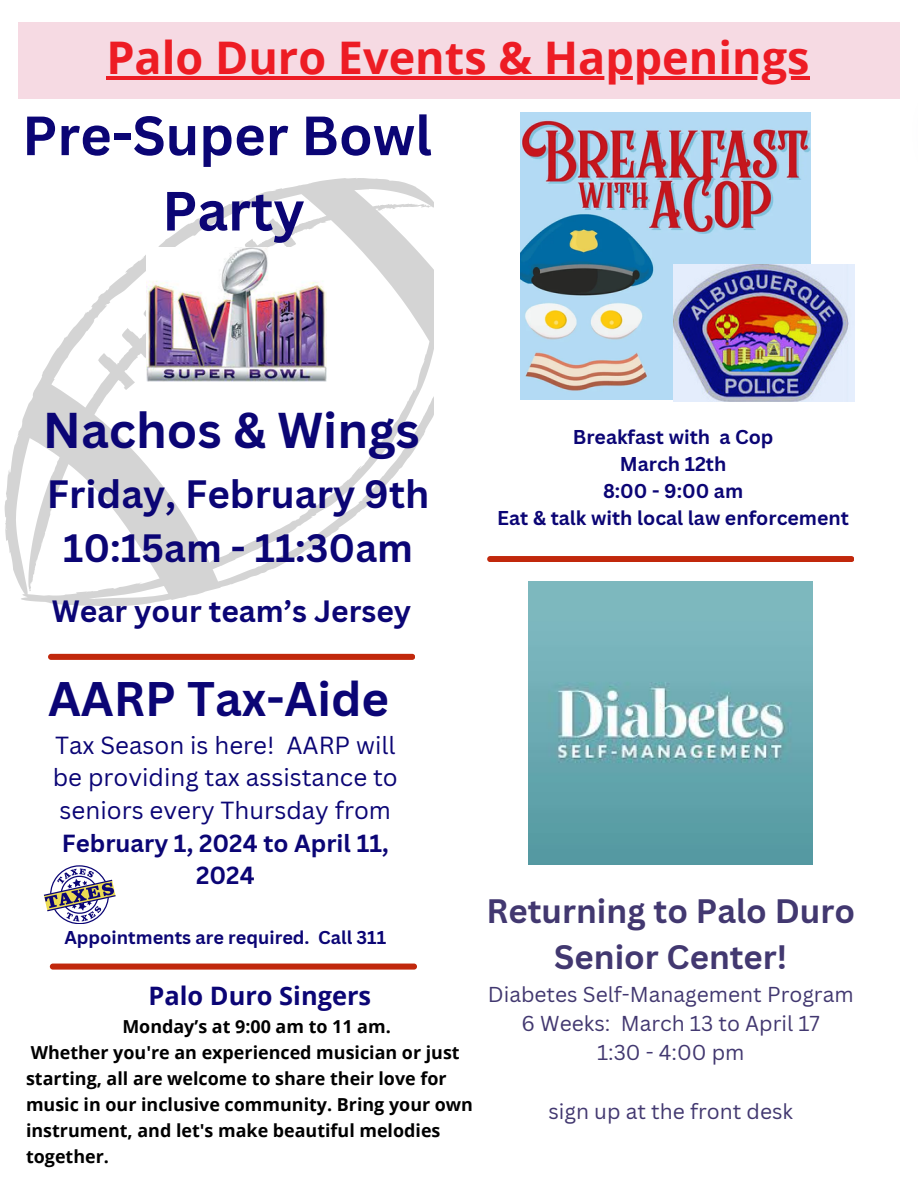
<style>
.page{position:relative;width:918px;height:1188px;background:#fff}
.page>*{position:absolute;margin:0;border:0;box-sizing:border-box;transform-origin:0 0}
.t1{font:700 54px/75.3px "Canva Sans";color:#0b0575;text-align:center}
.t2{font:700 48.9px "Canva Sans";color:#0b0575}
.t3{font:700 47.25px "Canva Sans";color:#0b0575}
.t4{font:700 45px "Open Sans";color:#ed1c24}
.t5{font:700 38.55px/53.7px "Canva Sans";color:#0b0575;text-align:center}
.t6{font:700 33px/46.2px "Canva Sans";color:#423870;text-align:center}
.t7{font:700 30px "Canva Sans";color:#0b0575}
.t8{font:700 25.35px "Open Sans";color:#0b0575}
.t9{font:24.15px/32.7px "Canva Sans";color:#0b0575;text-align:justify}
.t10{font:700 24.15px/32.7px "Canva Sans";color:#0b0575;text-align:center}
.t11{font:21px/29.2px "Canva Sans";color:#423870;text-align:center}
.t12{font:700 19.5px "Canva Sans";color:#0b0575}
.t13{font:700 18.15px "Canva Sans";color:#0b0575}
.t14{font:700 17.85px/25.8px "Open Sans";color:#000}
</style>
<div class="page">
<div style="left:19px;top:22px;width:880px;height:77px;background:#f6dae3"></div>
<svg style="left:5px;top:178px;width:428px;height:428px"></svg>
<img style="left:146px;top:248px;width:180px;height:133px">
<img style="left:521px;top:113px;width:289px;height:287px">
<img style="left:673px;top:264px;width:181px;height:138px">
<div style="left:487px;top:556px;width:367px;height:6px;background:#c1280c;border-radius:3px"></div>
<div style="left:48px;top:654px;width:367px;height:5px;background:#c1280c;border-radius:3px"></div>
<svg style="left:44px;top:865px;width:72px;height:59px"></svg>
<img style="left:529px;top:581px;width:283px;height:284px">
<hr style="left:106px;top:76px;width:704px;height:4px;background:#ed1c24">
<img style="left:899px;top:24px;width:1px;height:75px">
<div style="left:50px;top:964px;width:367px;height:5px;background:#c1280c;border-radius:3px"></div>
<p class="t4" style="left:106px;top:26px;width:705px">Palo Duro Events &amp; Happenings</p>
<h4 class="t1" style="left:22px;top:97px;width:411px">Pre-Super Bowl<br>Party</h4>
<p class="t2" style="left:43px;top:396px;width:378px">Nachos &amp; Wings</p>
<p class="t5" style="left:47px;top:466px;width:384px">Friday, February 9th<br>10:15am - 11:30am</p>
<h5 class="t7" style="left:52px;top:590px;width:361px">Wear your team’s Jersey</h5>
<p class="t12" style="left:573px;top:423px;width:202px">Breakfast with a Cop</p>
<p class="t12" style="left:620px;top:450px;width:108px">March 12th</p>
<p class="t12" style="left:603px;top:477px;width:142px">8:00 - 9:00 am</p>
<p class="t12" style="left:497px;top:504px;width:353px">Eat &amp; talk with local law enforcement</p>
<p class="t3" style="left:48px;top:665px;width:343px">AARP Tax-Aide</p>
<h3 class="t9" style="left:53px;top:728px;width:347px">Tax Season is here! AARP will be providing tax assistance to seniors every Thursday from</h3>
<p class="t10" style="left:62px;top:826px;width:328px">February 1, 2024 to April 11,<br>2024</p>
<p class="t13" style="left:64px;top:925px;width:323px">Appointments are required. Call 311</p>
<p class="t8" style="left:149px;top:978px;width:224px">Palo Duro Singers</p>
<p class="t14" style="left:122px;top:1013px;width:270px">Monday’s at 9:00 am to 11 am.</p>
<h6 class="t14" style="left:26px;top:1039px;width:449px">Whether you're an experienced musician or just starting, all are welcome to share their love for music in our inclusive community. Bring your own instrument, and let's make beautiful melodies together.</h6>
<p class="t6" style="left:486px;top:887px;width:370px">Returning to Palo Duro<br>Senior Center!</p>
<p class="t11" style="left:488px;top:979px;width:367px">Diabetes Self-Management Program<br>6 Weeks: March 13 to April 17<br>1:30 - 4:00 pm</p>
<h3 class="t11" style="left:548px;top:1096px;width:246px">sign up at the front desk</h3>
</div>
